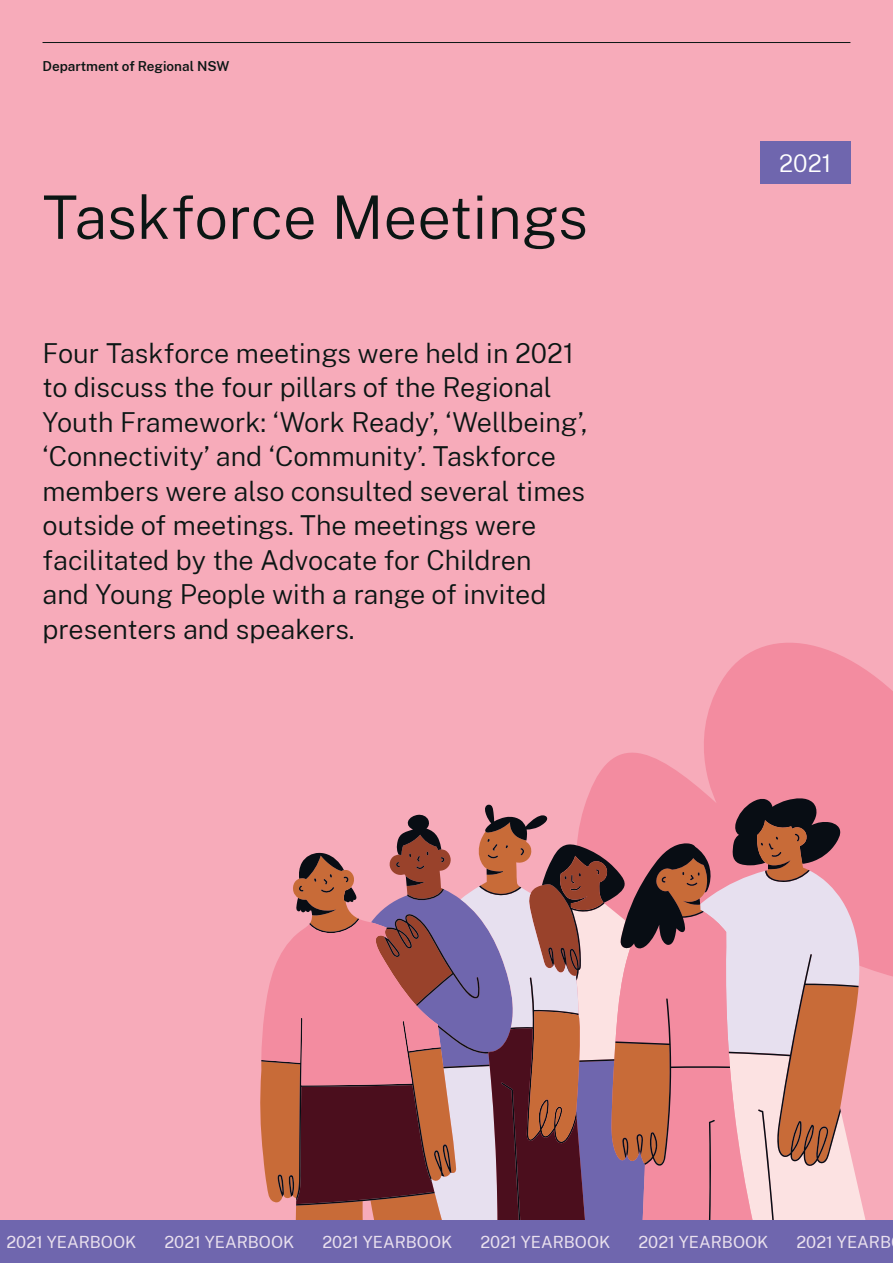
<style>
.page{position:relative;width:893px;height:1263px;background:#f7abba}
.page>*{position:absolute;margin:0;border:0;box-sizing:border-box;transform-origin:0 0}
.t1{font:300 60px "Public Sans NSW";letter-spacing:-.005em;color:#0b1614}
.t2{font:300 27px/34.5px "Public Sans NSW";color:#0b1614}
.t3{font:300 24px "Public Sans NSW";color:#fff}
.t4{font:16.5px "Public Sans NSW";color:#e9e0ee}
.t5{font:600 13.5px "Public Sans NSW";color:#0b1614}
</style>
<div class="page">
<hr style="left:43px;top:42px;width:807px;height:1px;background:#0b1614">
<div style="left:760px;top:141px;width:90px;height:43px;background:#6f66ae"></div>
<svg style="left:588px;top:643px;width:305px;height:334px;fill:#f38ca0"></svg>
<svg style="left:260px;top:796px;width:607px;height:424px;background:#be8087"></svg>
<div style="left:0;top:1220px;width:893px;height:43px;background:#6f66ae"></div>
<p class="t5" style="left:43px;top:56px;width:188px">Department of Regional NSW</p>
<h2 class="t1" style="left:43px;top:173px;width:547px">Taskforce Meetings</h2>
<p class="t2" style="left:43px;top:334px;width:546px">Four Taskforce meetings were held in 2021 to discuss the four pillars of the Regional Youth Framework: ‘Work Ready’, ‘Wellbeing’, ‘Connectivity’ and ‘Community’. Taskforce members were also consulted several times outside of meetings. The meetings were facilitated by the Advocate for Children<br>and Young People with a range of invited presenters and speakers.</p>
<p class="t3" style="left:779px;top:146px;width:54px">2021</p>
<p class="t4" style="left:6px;top:1229px;width:131px">2021 YEARBOOK</p>
<p class="t4" style="left:164px;top:1229px;width:131px">2021 YEARBOOK</p>
<p class="t4" style="left:322px;top:1229px;width:131px">2021 YEARBOOK</p>
<p class="t4" style="left:480px;top:1229px;width:131px">2021 YEARBOOK</p>
<p class="t4" style="left:638px;top:1229px;width:131px">2021 YEARBOOK</p>
<p class="t4" style="left:796px;top:1229px;width:96px">2021 YEARB</p>
</div>
